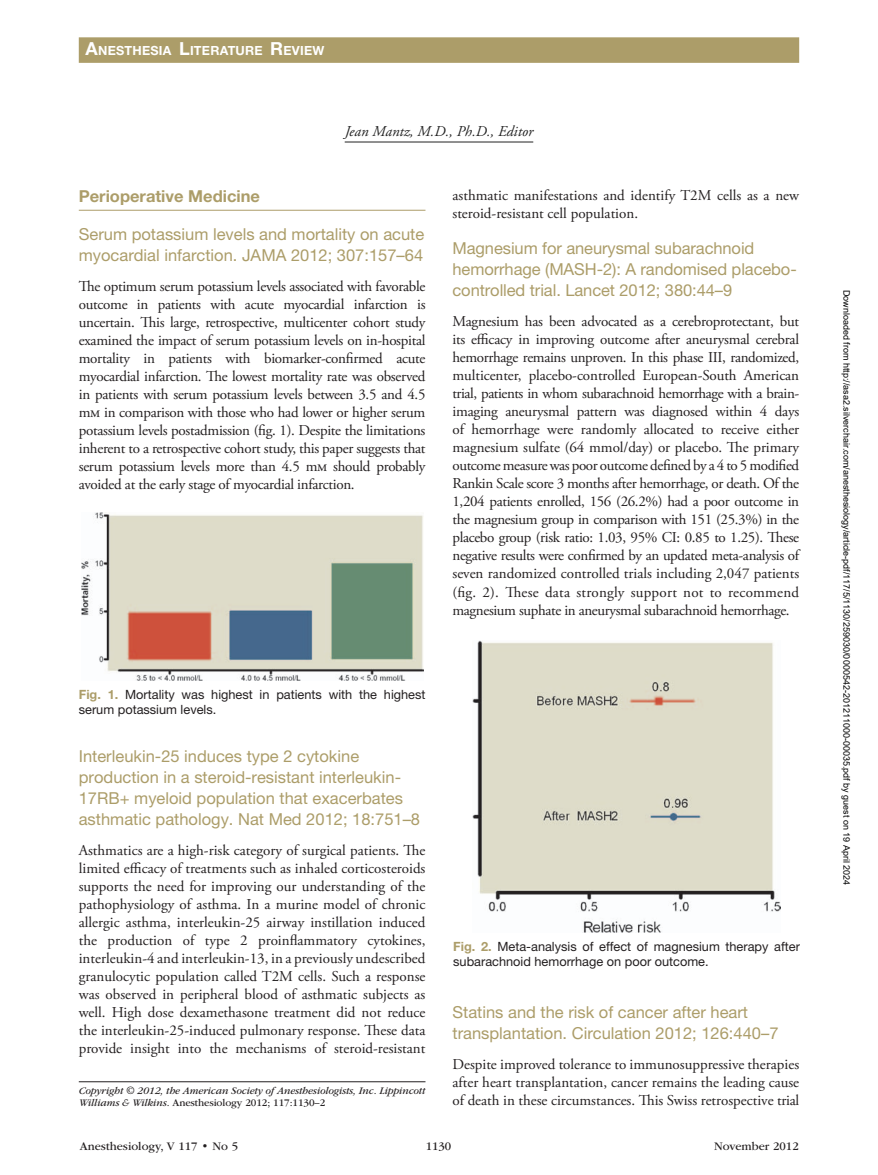
<style>
.page{position:relative;width:878px;height:1175px;background:#fff}
.page>*{position:absolute;margin:0;border:0;box-sizing:border-box;transform-origin:0 0}
.BHeadAfterAHead{font:16.5px/21px "Helvetica Neue";color:#ac9d69}
.AHead{font:700 16.5px "Helvetica Neue";color:#ac9d69}
.Text{font:15px/18px "Adobe Garamond Pro";color:#231f20;text-align:justify}
.editor{font:italic 15px "Adobe Garamond Pro";color:#222}
.Figure_Legend{font:12.75px/15.8px "Helvetica Neue";color:#231f20}
.Article_Type_Head{font:700 12.6px "Helvetica Neue";letter-spacing:.02em;color:#fff}
.t1{font:12px "ITC Garamond Std";color:#231f20}
.Copyright{font:italic 10.5px/12px "ITC Garamond Std";letter-spacing:-.01em;color:#231f20}
.t2{font:9px "Arial";color:#000}
.s1{font-size:18px}
.s2{font-weight:700;color:#ac9d69}
.s3{font-style:normal}
</style>
<div class="page">
<hr style="left:79px;top:210px;width:346px;height:1px;background:#ac9d69">
<div style="left:79px;top:37px;width:720px;height:26px;background:#ac9d69"></div>
<hr style="left:345px;top:142px;width:188px;height:1px;background:#222">
<hr style="left:79px;top:1081px;width:346px;height:1px;background:#231f20">
<img style="left:81px;top:512px;width:342px;height:168px">
<img style="left:472px;top:640px;width:308px;height:292px">
<p class="Article_Type_Head" style="left:86px;top:43px;width:240px"><span class="s1">A</span>NESTHESIA <span class="s1">L</span>ITERATURE <span class="s1">R</span>EVIEW</p>
<p class="editor" style="left:345px;top:123px;width:190px">Jean Mantz, M.D., Ph.D., Editor</p>
<p class="AHead" style="left:79px;top:186px;width:183px">Perioperative Medicine</p>
<p class="BHeadAfterAHead" style="left:79px;top:223px;width:347px">Serum potassium levels and mortality on acute myocardial infarction. JAMA 2012; 307:157–64</p>
<p class="Text" style="left:79px;top:278px;width:348px">The optimum serum potassium levels associated with favorable outcome in patients with acute myocardial infarction is uncertain. This large, retrospective, multicenter cohort study examined the impact of serum potassium levels on in-hospital mortality in patients with biomarker-confirmed acute myocardial infarction. The lowest mortality rate was observed in patients with serum potassium levels between 3.5 and 4.5 mm in comparison with those who had lower or higher serum potassium levels postadmission (fig. 1). Despite the limitations inherent to a retrospective cohort study, this paper suggests that serum potassium levels more than 4.5 mm should probably avoided at the early stage of myocardial infarction.</p>
<p class="Text" style="left:452px;top:187px;width:348px">asthmatic manifestations and identify T2M cells as a new steroid-resistant cell population.</p>
<p class="BHeadAfterAHead" style="left:452px;top:238px;width:346px">Magnesium for aneurysmal subarachnoid hemorrhage (MASH-2): A randomised placebo&shy;controlled trial. Lancet 2012; 380:44–9</p>
<p class="Text" style="left:452px;top:313px;width:348px">Magnesium has been advocated as a cerebroprotectant, but its efficacy in improving outcome after aneurysmal cerebral hemorrhage remains unproven. In this phase III, randomized, multicenter, placebo-controlled European-South American trial, patients in whom subarachnoid hemorrhage with a brain&shy;imaging aneurysmal pattern was diagnosed within 4 days of hemorrhage were randomly allocated to receive either magnesium sulfate (64 mmol/day) or placebo. The primary outcome measure was poor outcome defined by a 4 to 5 modified Rankin Scale score 3 months after hemorrhage, or death. Of the 1,204 patients enrolled, 156 (26.2%) had a poor outcome in the magnesium group in comparison with 151 (25.3%) in the placebo group (risk ratio: 1.03, 95% CI: 0.85 to 1.25). These negative results were confirmed by an updated meta-analysis of seven randomized controlled trials including 2,047 patients (fig. 2). These data strongly support not to recommend magnesium suphate in aneurysmal subarachnoid hemorrhage.</p>
<p class="Figure_Legend" style="left:79px;top:686px;width:348px"><span class="s2">Fig. 1.</span> Mortality was highest in patients with the highest serum potassium levels.</p>
<p class="BHeadAfterAHead" style="left:79px;top:745px;width:343px">Interleukin-25 induces type 2 cytokine production in a steroid-resistant interleukin-17RB+ myeloid population that exacerbates asthmatic pathology. Nat Med 2012; 18:751–8</p>
<p class="Text" style="left:79px;top:842px;width:348px">Asthmatics are a high-risk category of surgical patients. The limited efficacy of treatments such as inhaled corticosteroids supports the need for improving our understanding of the pathophysiology of asthma. In a murine model of chronic allergic asthma, interleukin-25 airway instillation induced the production of type 2 proinflammatory cytokines, interleukin-4 and interleukin-13, in a previously undescribed granulocytic population called T2M cells. Such a response was observed in peripheral blood of asthmatic subjects as well. High dose dexamethasone treatment did not reduce the interleukin-25-induced pulmonary response. These data provide insight into the mechanisms of steroid-resistant</p>
<p class="Copyright" style="left:79px;top:1084px;width:348px">Copyright © 2012, the American Society of Anesthesiologists, Inc. Lippincott<br>Williams &amp; Wilkins. <span class="s3">Anesthesiology 2012; 117:1130–2</span></p>
<p class="Figure_Legend" style="left:453px;top:938px;width:348px"><span class="s2">Fig. 2.</span> Meta-analysis of effect of magnesium therapy after subarachnoid hemorrhage on poor outcome.</p>
<p class="BHeadAfterAHead" style="left:452px;top:1001px;width:327px">Statins and the risk of cancer after heart transplantation. Circulation 2012; 126:440–7</p>
<p class="Text" style="left:452px;top:1056px;width:348px">Despite improved tolerance to immunosuppressive therapies after heart transplantation, cancer remains the leading cause of death in these circumstances. This Swiss retrospective trial</p>
<p class="t1" style="left:80px;top:1139px;width:160px">Anesthesiology, V 117 • No 5</p>
<p class="t1" style="left:426px;top:1139px;width:27px">1130</p>
<p class="t1" style="left:714px;top:1139px;width:86px">November 2012</p>
<p class="t2" style="left:850px;top:290px;width:597px;rotate:90deg">Downloaded from http://asa2.silverchair.com/anesthesiology/article-pdf/117/5/1130/259030/0000542-201211000-00035.pdf by guest on 19 April 2024</p>
</div>
